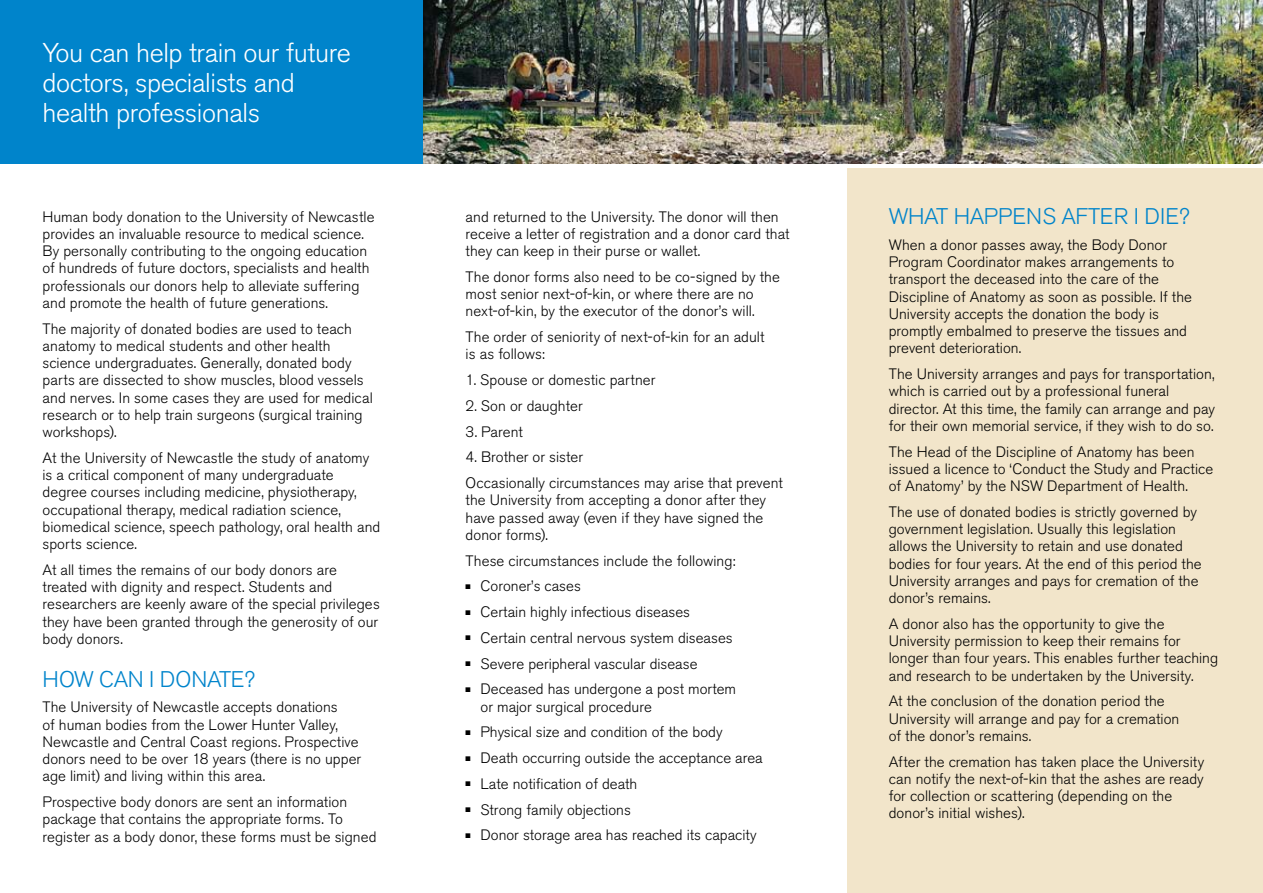
<style>
.page{position:relative;width:1263px;height:893px;background:#fff}
.page>*{position:absolute;margin:0;border:0;box-sizing:border-box;transform-origin:0 0}
.t1{font:300 27px/30px "Akzidenz Grotesk BQ";letter-spacing:-.015em;color:#fff}
.t2{font:300 22.5px "Akzidenz Grotesk BQ";letter-spacing:-.015em;color:#0084cb}
.t3{font:300 15px/17.2px "Akzidenz Grotesk BQ";letter-spacing:.005em;color:#000}
</style>
<div class="page">
<div style="left:847px;top:169px;width:416px;height:724px;background:#f2e5ca"></div>
<div style="left:0;top:0;width:423px;height:163px;background:#0084cb"></div>
<img style="left:423px;top:0;width:840px;height:163px">
<h1 class="t1" style="left:43px;top:39px;width:310px">You can help train our future doctors, specialists and health professionals</h1>
<p class="t3" style="left:43px;top:208px;width:333px">Human body donation to the University of Newcastle provides an invaluable resource to medical science.<br>By personally contributing to the ongoing education of hundreds of future doctors, specialists and health professionals our donors help to alleviate suffering and promote the health of future generations.</p>
<p class="t3" style="left:43px;top:320px;width:332px">The majority of donated bodies are used to teach anatomy to medical students and other health science undergraduates. Generally, donated body parts are dissected to show muscles, blood vessels and nerves. In some cases they are used for medical research or to help train surgeons (surgical training workshops).</p>
<p class="t3" style="left:43px;top:449px;width:339px">At the University of Newcastle the study of anatomy is a critical component of many undergraduate degree courses including medicine, physiotherapy, occupational therapy, medical radiation science, biomedical science, speech pathology, oral health and sports science.</p>
<p class="t3" style="left:43px;top:561px;width:339px">At all times the remains of our body donors are treated with dignity and respect. Students and researchers are keenly aware of the special privileges they have been granted through the generosity of our body donors.</p>
<h2 class="t2" style="left:43px;top:666px;width:214px">HOW CAN I DONATE?</h2>
<p class="t3" style="left:43px;top:699px;width:320px">The University of Newcastle accepts donations<br>of human bodies from the Lower Hunter Valley, Newcastle and Central Coast regions. Prospective donors need to be over 18 years (there is no upper age limit) and living within this area.</p>
<p class="t3" style="left:43px;top:794px;width:335px">Prospective body donors are sent an information package that contains the appropriate forms. To register as a body donor, these forms must be signed</p>
<p class="t3" style="left:466px;top:208px;width:325px">and returned to the University. The donor will then receive a letter of registration and a donor card that they can keep in their purse or wallet.</p>
<p class="t3" style="left:466px;top:268px;width:316px">The donor forms also need to be co-signed by the most senior next-of-kin, or where there are no next-of-kin, by the executor of the donor’s will.</p>
<p class="t3" style="left:466px;top:329px;width:300px">The order of seniority of next-of-kin for an adult is as follows:</p>
<p class="t3" style="left:466px;top:372px;width:191px">1. Spouse or domestic partner</p>
<p class="t3" style="left:466px;top:397px;width:119px">2. Son or daughter</p>
<p class="t3" style="left:466px;top:423px;width:59px">3. Parent</p>
<p class="t3" style="left:466px;top:445px;width:319px;line-height:25.8px">4. Brother or sister<br>Occasionally circumstances may arise that prevent</p>
<p class="t3" style="left:466px;top:492px;width:302px">the University from accepting a donor after they have passed away (even if they have signed the donor forms).</p>
<p class="t3" style="left:466px;top:552px;width:271px">These circumstances include the following:</p>
<p class="t3" style="left:466px;top:578px;width:117px">■ Coroner’s cases</p>
<p class="t3" style="left:466px;top:604px;width:226px">■ Certain highly infectious diseases</p>
<p class="t3" style="left:466px;top:629px;width:269px">■ Certain central nervous system diseases</p>
<p class="t3" style="left:466px;top:655px;width:233px">■ Severe peripheral vascular disease</p>
<p class="t3" style="left:480px;top:681px;width:257px;text-indent:-15px">■ Deceased has undergone a post mortem or major surgical procedure</p>
<p class="t3" style="left:466px;top:724px;width:258px">■ Physical size and condition of the body</p>
<p class="t3" style="left:466px;top:750px;width:299px">■ Death occurring outside the acceptance area</p>
<p class="t3" style="left:466px;top:775px;width:173px">■ Late notification of death</p>
<p class="t3" style="left:466px;top:801px;width:167px">■ Strong family objections</p>
<p class="t3" style="left:466px;top:827px;width:293px">■ Donor storage area has reached its capacity</p>
<h2 class="t2" style="left:889px;top:204px;width:302px">WHAT HAPPENS AFTER I DIE?</h2>
<p class="t3" style="left:889px;top:236px;width:305px">When a donor passes away, the Body Donor Program Coordinator makes arrangements to transport the deceased into the care of the Discipline of Anatomy as soon as possible. If the University accepts the donation the body is promptly embalmed to preserve the tissues and prevent deterioration.</p>
<p class="t3" style="left:889px;top:366px;width:328px">The University arranges and pays for transportation, which is carried out by a professional funeral director. At this time, the family can arrange and pay for their own memorial service, if they wish to do so.</p>
<p class="t3" style="left:889px;top:443px;width:326px">The Head of the Discipline of Anatomy has been issued a licence to ‘Conduct the Study and Practice of Anatomy’ by the NSW Department of Health.</p>
<p class="t3" style="left:889px;top:503px;width:314px">The use of donated bodies is strictly governed by government legislation. Usually this legislation allows the University to retain and use donated bodies for four years. At the end of this period the University arranges and pays for cremation of the donor’s remains.</p>
<p class="t3" style="left:889px;top:615px;width:331px">A donor also has the opportunity to give the University permission to keep their remains for longer than four years. This enables further teaching and research to be undertaken by the University.</p>
<p class="t3" style="left:889px;top:693px;width:292px">At the conclusion of the donation period the<br>University will arrange and pay for a cremation of the donor’s remains.</p>
<p class="t3" style="left:889px;top:753px;width:317px">After the cremation has taken place the University can notify the next-of-kin that the ashes are ready for collection or scattering (depending on the donor’s initial wishes).</p>
</div>
